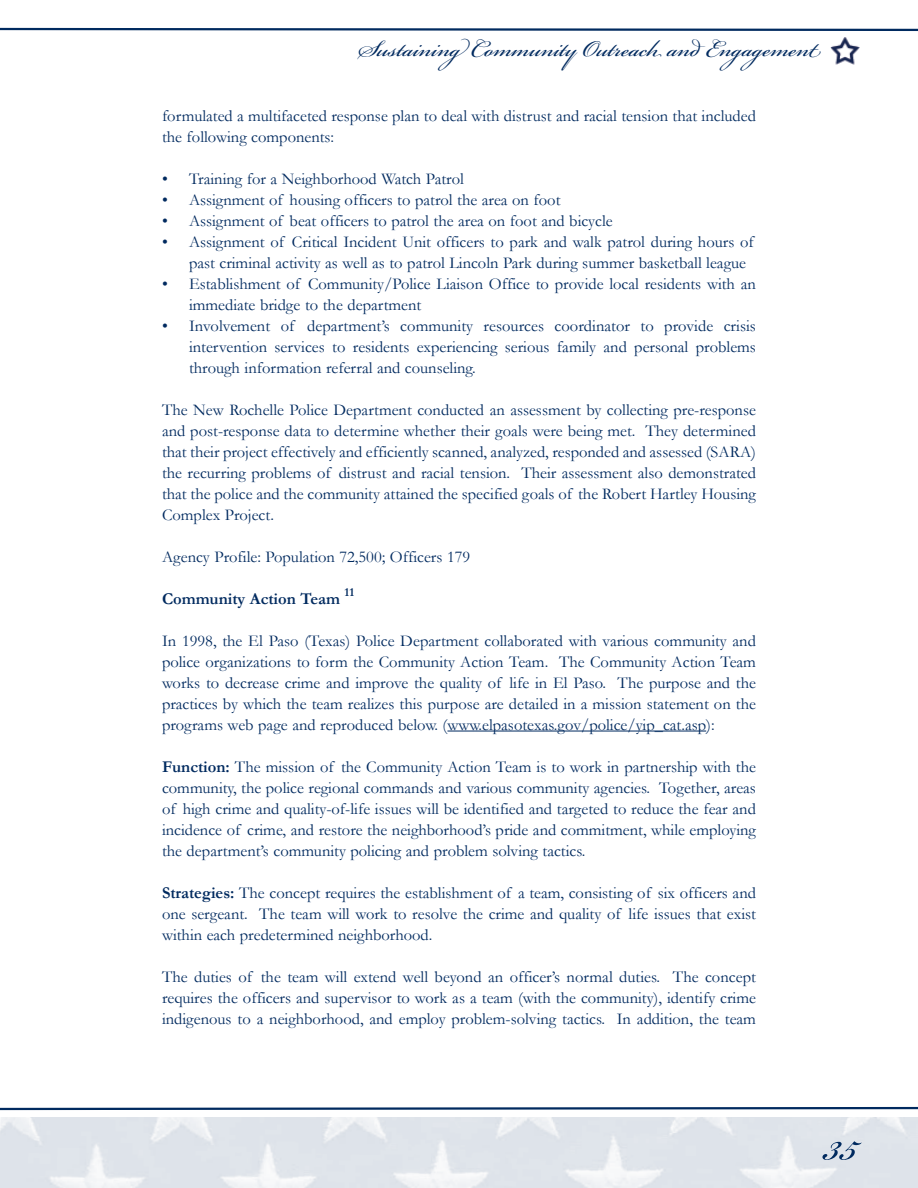
<style>
.page{position:relative;width:918px;height:1188px;background:#fff}
.page>*{position:absolute;margin:0;border:0;box-sizing:border-box;transform-origin:0 0}
.t1{font:66px "Bickham Script Pro";color:#002a5f}
.t2{font:36px "Bickham Script Pro";color:#002a5f}
.t3{font:16.5px/21px "Garamond";color:#002a5f;text-align:justify}
.t4{font:700 16.5px "Garamond";color:#002a5f}
.t5{font:700 12px "Garamond";color:#002a5f}
.s1{font-weight:700}
</style>
<div class="page">
<svg style="left:0;top:27px;width:918px;height:4px"></svg>
<svg style="left:0;top:1106px;width:918px;height:5px"></svg>
<img style="left:0;top:1117px;width:918px;height:71px">
<img style="left:831px;top:37px;width:29px;height:28px">
<hr style="left:447px;top:731px;width:259px;height:1px;background:#002a5f">
<h2 class="t2" style="left:358px;top:23px;width:459px">Sustaining Community Outreach and Engagement</h2>
<p class="t3" style="left:162px;top:105px;width:595px">formulated a multifaceted response plan to deal with distrust and racial tension that included the following components:</p>
<p class="t3" style="left:189px;top:168px;width:568px;text-align:left">Training for a Neighborhood Watch Patrol<br>Assignment of housing officers to patrol the area on foot<br>Assignment of beat officers to patrol the area on foot and bicycle<br>Assignment of Critical Incident Unit officers to park and walk patrol during hours of past criminal activity as well as to patrol Lincoln Park during summer basketball league Establishment of Community/Police Liaison Office to provide local residents with an immediate bridge to the department<br>Involvement of department’s community resources coordinator to provide crisis intervention services to residents experiencing serious family and personal problems through information referral and counseling.</p>
<p class="t3" style="left:162px;top:399px;width:596px">The New Rochelle Police Department conducted an assessment by collecting pre-response and post-response data to determine whether their goals were being met. They determined that their project effectively and efficiently scanned, analyzed, responded and assessed (SARA) the recurring problems of distrust and racial tension. Their assessment also demonstrated that the police and the community attained the specified goals of the Robert Hartley Housing Complex Project.</p>
<p class="t3" style="left:162px;top:546px;width:310px">Agency Profile: Population 72,500; Officers 179</p>
<p class="t4" style="left:162px;top:587px;width:180px">Community Action Team</p>
<p class="t3" style="left:162px;top:168px;width:7px">• • • •</p>
<p class="t3" style="left:162px;top:273px;width:7px">•</p>
<p class="t3" style="left:162px;top:315px;width:7px">•</p>
<p class="t5" style="left:345px;top:584px;width:11px">11</p>
<p class="t3" style="left:162px;top:630px;width:596px">In 1998, the El Paso (Texas) Police Department collaborated with various community and police organizations to form the Community Action Team. The Community Action Team works to decrease crime and improve the quality of life in El Paso. The purpose and the practices by which the team realizes this purpose are detailed in a mission statement on the programs web page and reproduced below. (www.elpasotexas.gov/police/yip_cat.asp):</p>
<p class="t3" style="left:162px;top:756px;width:596px"><span class="s1">Function:</span> The mission of the Community Action Team is to work in partnership with the community, the police regional commands and various community agencies. Together, areas of high crime and quality-of-life issues will be identified and targeted to reduce the fear and incidence of crime, and restore the neighborhood’s pride and commitment, while employing the department’s community policing and problem solving tactics.</p>
<p class="t3" style="left:162px;top:882px;width:596px"><span class="s1">Strategies:</span> The concept requires the establishment of a team, consisting of six officers and one sergeant. The team will work to resolve the crime and quality of life issues that exist within each predetermined neighborhood.</p>
<p class="t3" style="left:162px;top:966px;width:596px">The duties of the team will extend well beyond an officer’s normal duties. The concept requires the officers and supervisor to work as a team (with the community), identify crime indigenous to a neighborhood, and employ problem-solving tactics. In addition, the team</p>
<h1 class="t1" style="left:824px;top:1098px;width:35px">35</h1>
</div>
